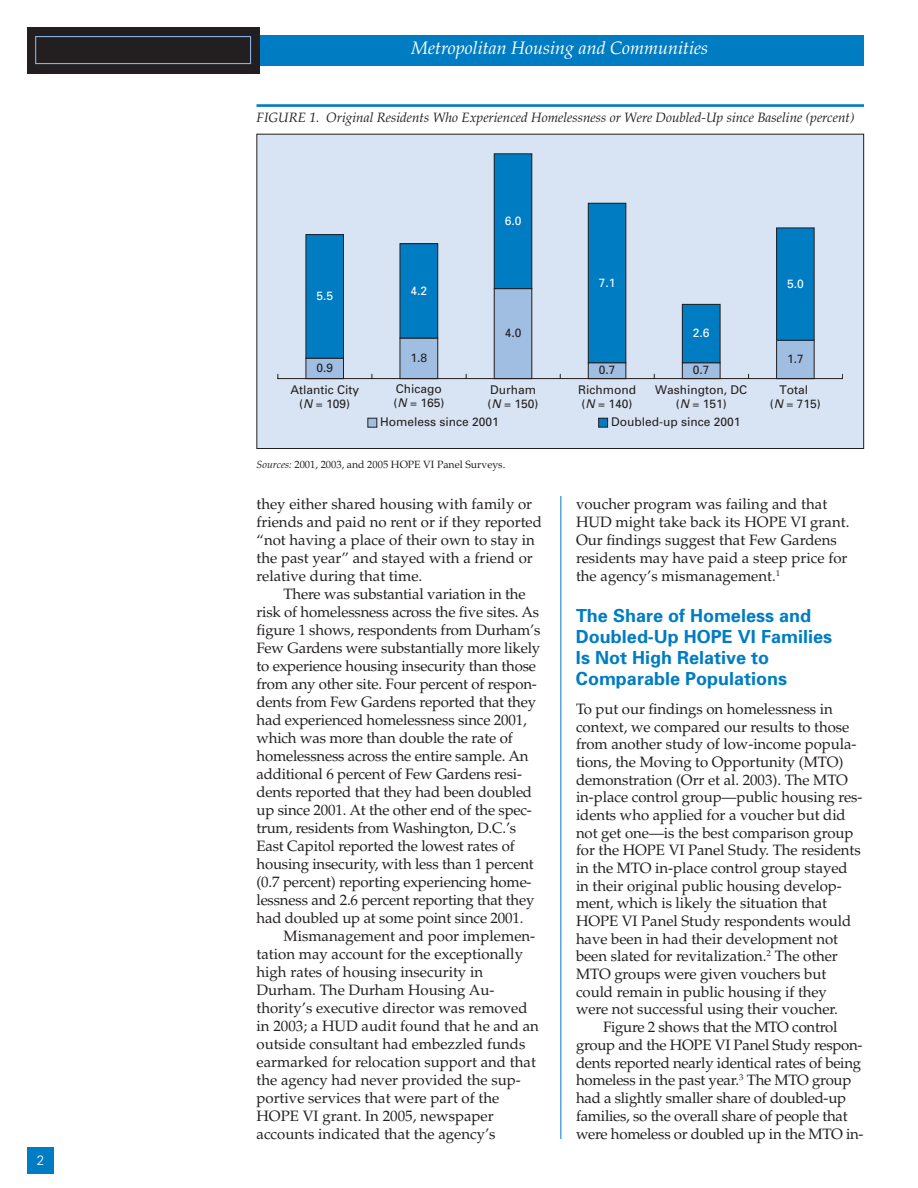
<style>
.page{position:relative;width:918px;height:1188px;background:#fff}
.page>*{position:absolute;margin:0;border:0;box-sizing:border-box;transform-origin:0 0}
.t1{font:700 18px/21px "Univers";color:#007cc2}
.t2{font:italic 18px "Palatino";color:#fff}
.t3{font:15px/18px "Palatino";letter-spacing:-.005em;color:#231f20}
.t4{font:italic 13.5px "Palatino";color:#231f20}
.t5{font:300 13.5px "Univers";color:#fff}
.t6{font:12px/14.4px "Univers";color:#231f20;text-align:center}
.t7{font:12px "Univers";color:#fff}
.t8{font:10.5px "Palatino";color:#231f20}
.s1{font-style:italic}
</style>
<div class="page">
<div style="left:255px;top:35px;width:609px;height:30px;background:#007cc2"></div>
<div style="left:27px;top:27px;width:232px;height:46px;background:#231f20"></div>
<div style="left:35px;top:36px;width:216px;height:28px;border:1px solid #89b0dc"></div>
<div style="left:27px;top:1148px;width:27px;height:26px;background:#007cc2"></div>
<hr style="left:560px;top:496px;width:1px;height:643px;background:#007cc2">
<div style="left:257px;top:134px;width:607px;height:315px;background:#d8e4f3"></div>
<div style="left:306px;top:358px;width:37px;height:21px;background:#a0bde2"></div>
<div style="left:400px;top:338px;width:38px;height:41px;background:#a0bde2"></div>
<div style="left:400px;top:338px;width:38px;height:41px;border:1px solid #231f20"></div>
<div style="left:494px;top:289px;width:38px;height:90px;background:#a0bde2"></div>
<div style="left:494px;top:288px;width:38px;height:91px;border:1px solid #231f20"></div>
<div style="left:588px;top:363px;width:38px;height:16px;background:#a0bde2"></div>
<div style="left:682px;top:363px;width:38px;height:16px;background:#a0bde2"></div>
<div style="left:777px;top:340px;width:37px;height:39px;background:#a0bde2"></div>
<div style="left:776px;top:340px;width:39px;height:39px;border:1px solid #231f20"></div>
<div style="left:306px;top:235px;width:37px;height:123px;background:#007cc2"></div>
<div style="left:306px;top:234px;width:38px;height:125px;border:1px solid #231f20"></div>
<div style="left:400px;top:244px;width:38px;height:94px;background:#007cc2"></div>
<div style="left:400px;top:243px;width:38px;height:95px;border:1px solid #231f20"></div>
<div style="left:494px;top:154px;width:38px;height:135px;background:#007cc2"></div>
<div style="left:494px;top:153px;width:38px;height:136px;border:1px solid #231f20"></div>
<div style="left:588px;top:203px;width:38px;height:160px;background:#007cc2"></div>
<div style="left:588px;top:203px;width:38px;height:160px;border:1px solid #231f20"></div>
<div style="left:682px;top:304px;width:38px;height:59px;background:#007cc2"></div>
<div style="left:682px;top:304px;width:38px;height:59px;border:1px solid #231f20"></div>
<div style="left:777px;top:228px;width:37px;height:112px;background:#007cc2"></div>
<div style="left:776px;top:228px;width:39px;height:113px;border:1px solid #231f20"></div>
<hr style="left:278px;top:378px;width:565px;height:1px;background:#231f20">
<div style="left:368px;top:418px;width:9px;height:9px;background:#a0bde2"></div>
<div style="left:367px;top:418px;width:10px;height:10px;border:1px solid #231f20"></div>
<div style="left:599px;top:418px;width:9px;height:9px;background:#007cc2"></div>
<div style="left:598px;top:418px;width:10px;height:10px;border:1px solid #231f20"></div>
<hr style="left:256px;top:104px;width:608px;height:3px;background:#007cc2">
<p class="t5" style="left:37px;top:1155px;width:9px">2</p>
<p class="t2" style="left:411px;top:41px;width:299px">Metropolitan Housing and Communities</p>
<p class="t4" style="left:256px;top:112px;width:600px">FIGURE 1. Original Residents Who Experienced Homelessness or Were Doubled-Up since Baseline (percent)</p>
<p class="t7" style="left:316px;top:291px;width:18px">5.5</p>
<p class="t6" style="left:316px;top:362px;width:18px">0.9</p>
<p class="t7" style="left:411px;top:286px;width:18px">4.2</p>
<p class="t6" style="left:411px;top:352px;width:18px">1.8</p>
<p class="t7" style="left:505px;top:216px;width:18px">6.0</p>
<p class="t6" style="left:505px;top:327px;width:18px">4.0</p>
<p class="t7" style="left:599px;top:278px;width:18px">7.1</p>
<p class="t7" style="left:693px;top:329px;width:18px">2.6</p>
<p class="t6" style="left:599px;top:364px;width:18px">0.7</p>
<p class="t6" style="left:693px;top:364px;width:18px">0.7</p>
<p class="t7" style="left:787px;top:279px;width:18px">5.0</p>
<p class="t6" style="left:787px;top:353px;width:18px">1.7</p>
<p class="t6" style="left:393px;top:383px;width:53px;text-align:left">Chicago (<span class="s1">N</span> = 165)</p>
<p class="t6" style="left:488px;top:383px;width:53px;text-align:left">Durham (<span class="s1">N</span> = 150)</p>
<p class="t6" style="left:578px;top:383px;width:59px;text-align:left">Richmond (<span class="s1">N</span> = 140)</p>
<p class="t6" style="left:290px;top:384px;width:70px">Atlantic City (<span class="s1">N</span> = 109)</p>
<p class="t6" style="left:770px;top:384px;width:53px">Total<br>(<span class="s1">N</span> = 715)</p>
<p class="t6" style="left:380px;top:416px;width:120px">Homeless since 2001</p>
<p class="t6" style="left:611px;top:416px;width:131px">Doubled-up since 2001</p>
<p class="t6" style="left:655px;top:384px;width:94px">Washington, DC (<span class="s1">N</span> = 151)</p>
<p class="t8" style="left:256px;top:461px;width:250px"><span class="s1">Sources:</span> 2001, 2003, and 2005 HOPE VI Panel Surveys.</p>
<p class="t3" style="left:256px;top:497px;width:287px">they either shared housing with family or friends and paid no rent or if they reported “not having a place of their own to stay in the past year” and stayed with a friend or relative during that time.</p>
<p class="t3" style="left:256px;top:587px;width:285px;text-indent:27px">There was substantial variation in the risk of homelessness across the five sites. As figure 1 shows, respondents from Durham’s Few Gardens were substantially more likely to experience housing insecurity than those from any other site. Four percent of respon&shy;dents from Few Gardens reported that they had experienced homelessness since 2001, which was more than double the rate of homelessness across the entire sample. An additional 6 percent of Few Gardens resi&shy;dents reported that they had been doubled up since 2001. At the other end of the spec&shy;trum, residents from Washington, D.C.’s East Capitol reported the lowest rates of housing insecurity, with less than 1 percent (0.7 percent) reporting experiencing home&shy;lessness and 2.6 percent reporting that they had doubled up at some point since 2001.</p>
<p class="t3" style="left:256px;top:929px;width:284px;text-indent:27px">Mismanagement and poor implemen&shy;tation may account for the exceptionally high rates of housing insecurity in Durham. The Durham Housing Au&shy;thority’s executive director was removed in 2003; a HUD audit found that he and an outside consultant had embezzled funds earmarked for relocation support and that the agency had never provided the sup&shy;portive services that were part of the HOPE VI grant. In 2005, newspaper accounts indicated that the agency’s</p>
<p class="t3" style="left:576px;top:497px;width:275px">voucher program was failing and that HUD might take back its HOPE VI grant.<br>Our findings suggest that Few Gardens residents may have paid a steep price for the agency’s mismanagement.<sup>1</sup></p>
<p class="t1" style="left:576px;top:607px;width:258px">The Share of Homeless and<br>Doubled-Up HOPE VI Families<br>Is Not High Relative to<br>Comparable Populations</p>
<p class="t3" style="left:576px;top:702px;width:258px">To put our findings on homelessness in</p>
<p class="t3" style="left:576px;top:719px;width:275px">context, we compared our results to those</p>
<p class="t3" style="left:576px;top:737px;width:282px">from another study of low-income popula-</p>
<p class="t3" style="left:576px;top:755px;width:269px">tions, the Moving to Opportunity (MTO)</p>
<p class="t3" style="left:576px;top:772px;width:274px">demonstration (Orr et al. 2003). The MTO</p>
<p class="t3" style="left:576px;top:790px;width:288px">in-place control group—public housing res-</p>
<p class="t3" style="left:576px;top:808px;width:271px">idents who applied for a voucher but did</p>
<p class="t3" style="left:576px;top:825px;width:279px">not get one—is the best comparison group</p>
<p class="t3" style="left:576px;top:843px;width:286px">for the HOPE VI Panel Study. The residents</p>
<p class="t3" style="left:576px;top:861px;width:273px">in the MTO in-place control group stayed</p>
<p class="t3" style="left:576px;top:878px;width:267px">in their original public housing develop-</p>
<p class="t3" style="left:576px;top:896px;width:253px">ment, which is likely the situation that</p>
<p class="t3" style="left:576px;top:914px;width:277px">HOPE VI Panel Study respondents would</p>
<p class="t3" style="left:576px;top:931px;width:264px">have been in had their development not</p>
<p class="t3" style="left:576px;top:949px;width:263px">been slated for revitalization.<sup>2</sup> The other</p>
<p class="t3" style="left:576px;top:967px;width:252px">MTO groups were given vouchers but</p>
<p class="t3" style="left:576px;top:984px;width:252px">could remain in public housing if they</p>
<p class="t3" style="left:576px;top:1002px;width:264px">were not successful using their voucher.</p>
<p class="t3" style="left:603px;top:1020px;width:236px">Figure 2 shows that the MTO control</p>
<p class="t3" style="left:576px;top:1038px;width:288px">group and the HOPE VI Panel Study respon-</p>
<p class="t3" style="left:576px;top:1055px;width:287px">dents reported nearly identical rates of being</p>
<p class="t3" style="left:576px;top:1073px;width:277px">homeless in the past year.<sup>3</sup> The MTO group</p>
<p class="t3" style="left:576px;top:1091px;width:272px">had a slightly smaller share of doubled-up</p>
<p class="t3" style="left:576px;top:1109px;width:273px">families, so the overall share of people that</p>
<p class="t3" style="left:576px;top:1126px;width:289px">were homeless or doubled up in the MTO in-</p>
</div>
